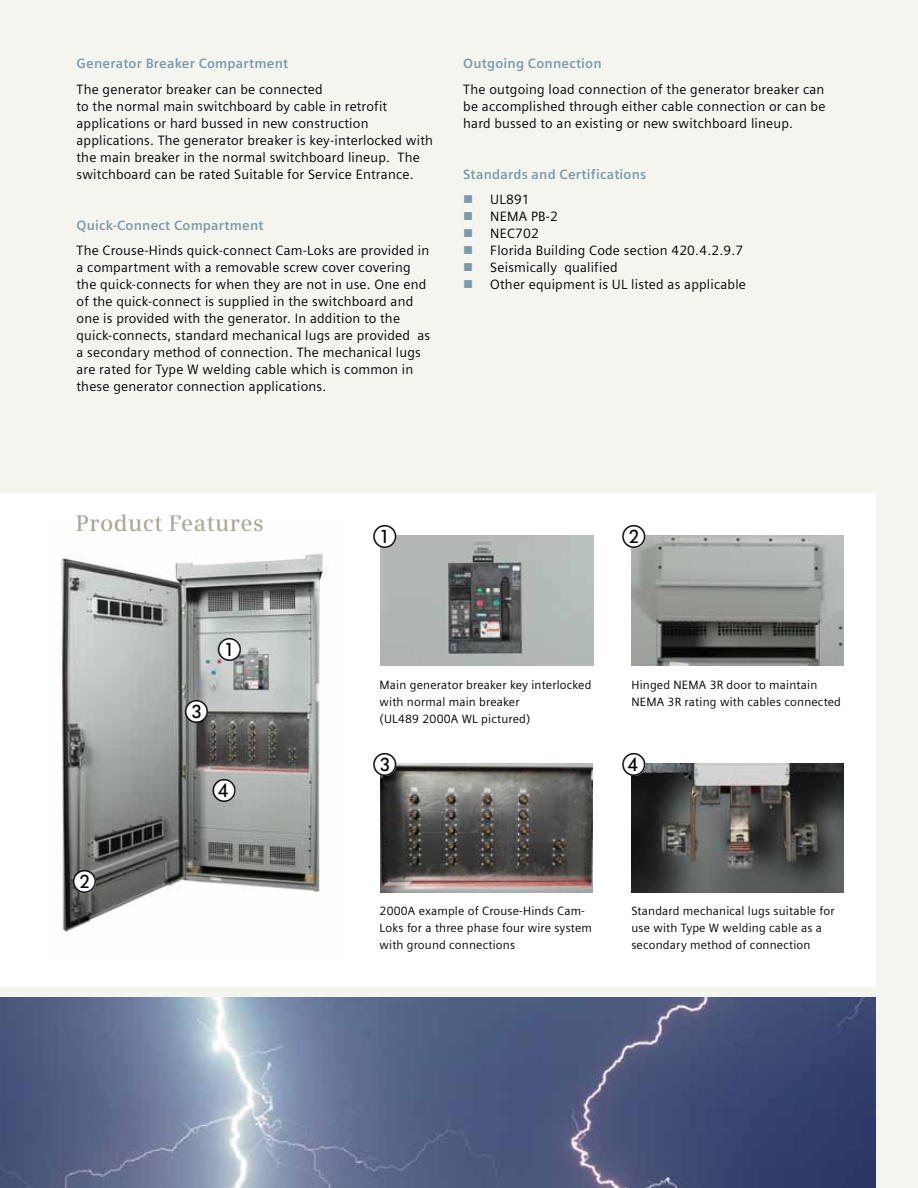
<style>
.page{position:relative;width:918px;height:1188px;background:#f5f5f0}
.page>*{position:absolute;margin:0;border:0;box-sizing:border-box;transform-origin:0 0}
.t1{font:23.55px "European Pi One";color:#000}
.t2{font:600 22.5px "Siemens Serif";letter-spacing:.015em;color:#a9a897}
.t3{font:13.5px/17px "Siemens Sans";letter-spacing:.015em;color:#000}
.t4{font:700 13.5px "Siemens Sans";letter-spacing:.015em;color:#7b9aa9}
.t5{font:12px/17px "Siemens Sans";letter-spacing:.015em;color:#000}
</style>
<div class="page">
<div style="left:0;top:493px;width:876px;height:493px;background:#fff"></div>
<img style="left:61px;top:553px;width:263px;height:382px">
<img style="left:631px;top:536px;width:213px;height:129px">
<img style="left:381px;top:763px;width:212px;height:130px">
<img style="left:631px;top:763px;width:212px;height:130px">
<img style="left:381px;top:536px;width:212px;height:129px">
<img style="left:0;top:997px;width:876px;height:191px">
<div style="left:374px;top:525px;width:22px;height:23px;background:#fff;border-radius:50%"></div>
<div style="left:219px;top:638px;width:22px;height:22px;background:#fff;border-radius:50%"></div>
<div style="left:374px;top:753px;width:22px;height:23px;background:#fff;border-radius:50%"></div>
<div style="left:185px;top:700px;width:23px;height:22px;background:#fff;border-radius:50%"></div>
<div style="left:623px;top:525px;width:23px;height:23px;background:#fff;border-radius:50%"></div>
<div style="left:74px;top:871px;width:22px;height:22px;background:#fff;border-radius:50%"></div>
<div style="left:623px;top:753px;width:23px;height:23px;background:#fff;border-radius:50%"></div>
<div style="left:213px;top:779px;width:23px;height:23px;background:#fff;border-radius:50%"></div>
<p class="t4" style="left:77px;top:56px;width:213px">Generator Breaker Compartment</p>
<p class="t3" style="left:77px;top:80px;width:358px">The generator breaker can be connected<br>to the normal main switchboard by cable in retrofit applications or hard bussed in new construction applications. The generator breaker is key-interlocked with the main breaker in the normal switchboard lineup. The switchboard can be rated Suitable for Service Entrance.</p>
<p class="t4" style="left:77px;top:217px;width:189px">Quick-Connect Compartment</p>
<p class="t3" style="left:77px;top:242px;width:355px">The Crouse-Hinds quick-connect Cam-Loks are provided in a compartment with a removable screw cover covering the quick-connects for when they are not in use. One end of the quick-connect is supplied in the switchboard and one is provided with the generator. In addition to the quick-connects, standard mechanical lugs are provided as a secondary method of connection. The mechanical lugs are rated for Type W welding cable which is common in these generator connection applications.</p>
<p class="t4" style="left:463px;top:56px;width:140px">Outgoing Connection</p>
<p class="t3" style="left:463px;top:81px;width:364px;text-align:justify">The outgoing load connection of the generator breaker can be accomplished through either cable connection or can be hard bussed to an existing or new switchboard lineup.</p>
<p class="t4" style="left:463px;top:166px;width:185px">Standards and Certifications</p>
<p class="t3" style="left:490px;top:191px;width:257px">UL891<br>NEMA PB-2<br>NEC702<br>Florida Building Code section 420.4.2.9.7<br>Seismically qualified<br>Other equipment is UL listed as applicable</p>
<h2 class="t2" style="left:76px;top:510px;width:189px">Product Features</h2>
<h1 class="t1" style="left:218px;top:637px;width:25px">A</h1>
<h1 class="t1" style="left:373px;top:524px;width:25px">A</h1>
<h1 class="t1" style="left:622px;top:524px;width:25px">B</h1>
<h1 class="t1" style="left:73px;top:869px;width:25px">B</h1>
<h1 class="t1" style="left:185px;top:699px;width:25px">C</h1>
<h1 class="t1" style="left:213px;top:778px;width:25px">D</h1>
<p class="t5" style="left:380px;top:676px;width:213px">Main generator breaker key interlocked with normal main breaker<br>(UL489 2000A WL pictured)</p>
<h1 class="t1" style="left:373px;top:752px;width:25px">C</h1>
<p class="t5" style="left:631px;top:676px;width:211px">Hinged NEMA 3R door to maintain<br>NEMA 3R rating with cables connected</p>
<h1 class="t1" style="left:622px;top:752px;width:25px">D</h1>
<p class="t5" style="left:380px;top:903px;width:214px">2000A example of Crouse-Hinds Cam-<br>Loks for a three phase four wire system with ground connections</p>
<p class="t5" style="left:631px;top:903px;width:205px">Standard mechanical lugs suitable for use with Type W welding cable as a secondary method of connection</p>
</div>
